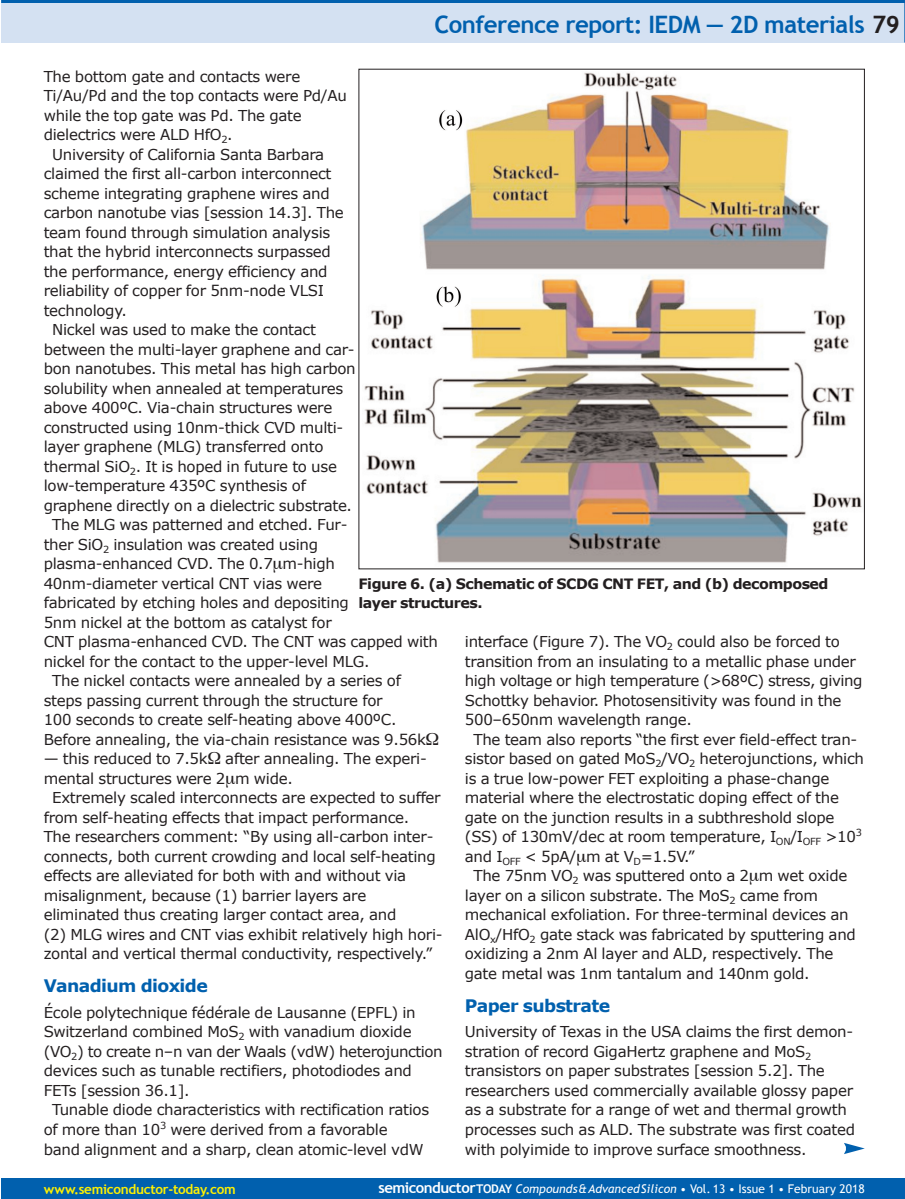
<style>
.page{position:relative;width:905px;height:1199px;background:#fff}
.page>*{position:absolute;margin:0;border:0;box-sizing:border-box;transform-origin:0 0}
.t1{font:700 24px "Trebuchet MS";letter-spacing:-.02em;color:#0160ae}
.t2{font:700 17.25px "Verdana";letter-spacing:-.035em;color:#0160ae}
.t3{font:15px/19.5px "Verdana";letter-spacing:-.02em;color:#231f20}
.t4{font:700 14.25px/19.5px "Verdana";letter-spacing:-.035em;color:#231f20}
.t5{font:700 13.5px "Trebuchet MS";letter-spacing:-.02em;color:#fff101}
.t6{font:12px "Trebuchet MS";letter-spacing:.005em;color:#fff}
.s1{color:#231f20}
.s2{font-weight:700;font-size:15px}
.s3{font-weight:700}
.s4{font-style:italic}
</style>
<div class="page">
<div style="left:1px;top:0;width:903px;height:43px;background:#d4e1f2"></div>
<hr style="left:904px;top:0;width:1px;height:43px;background:#0160ae">
<hr style="left:1px;top:0;width:903px;height:3px;background:#0160ae">
<div style="left:1px;top:1178px;width:903px;height:20px;background:#0160ae"></div>
<img style="left:364px;top:72px;width:498px;height:491px">
<svg style="left:844px;top:1143px;width:20px;height:11px"></svg>
<p class="t1" style="left:434px;top:10px;width:467px">Conference report: IEDM — 2D materials <span class="s1">79</span></p>
<p class="t3" style="left:44px;top:66px;width:258px">The bottom gate and contacts were</p>
<p class="t3" style="left:44px;top:85px;width:305px">Ti/Au/Pd and the top contacts were Pd/Au</p>
<p class="t3" style="left:44px;top:105px;width:259px">while the top gate was Pd. The gate</p>
<p class="t3" style="left:44px;top:124px;width:190px">dielectrics were ALD HfO<sub>2</sub>.</p>
<p class="t3" style="left:52px;top:144px;width:273px">University of California Santa Barbara</p>
<p class="t3" style="left:44px;top:163px;width:289px">claimed the first all-carbon interconnect</p>
<p class="t3" style="left:44px;top:183px;width:287px">scheme integrating graphene wires and</p>
<p class="t3" style="left:44px;top:202px;width:301px">carbon nanotube vias [session 14.3]. The</p>
<p class="t3" style="left:44px;top:222px;width:288px">team found through simulation analysis</p>
<p class="t3" style="left:44px;top:241px;width:289px">that the hybrid interconnects surpassed</p>
<p class="t3" style="left:44px;top:261px;width:285px">the performance, energy efficiency and</p>
<p class="t3" style="left:44px;top:280px;width:282px">reliability of copper for 5nm-node VLSI</p>
<p class="t3" style="left:44px;top:300px;width:85px">technology.</p>
<p class="t3" style="left:52px;top:319px;width:265px">Nickel was used to make the contact</p>
<p class="t3" style="left:44px;top:339px;width:312px">between the multi-layer graphene and car-</p>
<p class="t3" style="left:44px;top:358px;width:313px">bon nanotubes. This metal has high carbon</p>
<p class="t3" style="left:44px;top:378px;width:301px">solubility when annealed at temperatures</p>
<p class="t3" style="left:44px;top:397px;width:290px">above 400ºC. Via-chain structures were</p>
<p class="t3" style="left:44px;top:417px;width:301px">constructed using 10nm-thick CVD multi-</p>
<p class="t3" style="left:44px;top:436px;width:281px">layer graphene (MLG) transferred onto</p>
<p class="t3" style="left:44px;top:456px;width:295px">thermal SiO<sub>2</sub>. It is hoped in future to use</p>
<p class="t3" style="left:44px;top:475px;width:264px">low-temperature 435ºC synthesis of</p>
<p class="t3" style="left:44px;top:495px;width:310px">graphene directly on a dielectric substrate.</p>
<p class="t3" style="left:52px;top:514px;width:297px">The MLG was patterned and etched. Fur-</p>
<p class="t3" style="left:44px;top:534px;width:276px">ther SiO<sub>2</sub> insulation was created using</p>
<p class="t3" style="left:44px;top:553px;width:293px">plasma-enhanced CVD. The 0.7 m-high</p>
<p class="t3" style="left:44px;top:573px;width:280px">40nm-diameter vertical CNT vias were</p>
<p class="t3" style="left:44px;top:592px;width:307px">fabricated by etching holes and depositing</p>
<p class="t3" style="left:44px;top:612px;width:289px">5nm nickel at the bottom as catalyst for</p>
<p class="t3" style="left:44px;top:631px;width:396px">CNT plasma-enhanced CVD. The CNT was capped with</p>
<p class="t3" style="left:44px;top:651px;width:327px">nickel for the contact to the upper-level MLG.</p>
<p class="t3" style="left:52px;top:670px;width:350px">The nickel contacts were annealed by a series of</p>
<p class="t3" style="left:44px;top:690px;width:340px">steps passing current through the structure for</p>
<p class="t3" style="left:44px;top:709px;width:354px">100 seconds to create self-heating above 400ºC.</p>
<p class="t3" style="left:44px;top:729px;width:384px">Before annealing, the via-chain resistance was 9.56k</p>
<p class="t3" style="left:44px;top:748px;width:384px">— this reduced to 7.5k after annealing. The experi-</p>
<p class="t3" style="left:44px;top:768px;width:250px">mental structures were 2 m wide.</p>
<p class="t3" style="left:52px;top:787px;width:390px">Extremely scaled interconnects are expected to suffer</p>
<p class="t3" style="left:44px;top:807px;width:367px">from self-heating effects that impact performance.</p>
<p class="t3" style="left:44px;top:826px;width:391px">The researchers comment: “By using all-carbon inter-</p>
<p class="t3" style="left:44px;top:846px;width:393px">connects, both current crowding and local self-heating</p>
<p class="t3" style="left:44px;top:865px;width:364px">effects are alleviated for both with and without via</p>
<p class="t3" style="left:44px;top:885px;width:324px">misalignment, because (1) barrier layers are</p>
<p class="t3" style="left:44px;top:904px;width:354px">eliminated thus creating larger contact area, and</p>
<p class="t3" style="left:44px;top:924px;width:400px">(2) MLG wires and CNT vias exhibit relatively high hori-</p>
<p class="t3" style="left:44px;top:943px;width:390px">zontal and vertical thermal conductivity, respectively.”</p>
<p class="t2" style="left:44px;top:974px;width:166px">Vanadium dioxide</p>
<p class="t3" style="left:44px;top:1002px;width:373px">École polytechnique fédérale de Lausanne (EPFL) in</p>
<p class="t3" style="left:44px;top:1021px;width:369px">Switzerland combined MoS<sub>2</sub> with vanadium dioxide</p>
<p class="t3" style="left:44px;top:1041px;width:400px">(VO<sub>2</sub>) to create n–n van der Waals (vdW) heterojunction</p>
<p class="t3" style="left:44px;top:1060px;width:370px">devices such as tunable rectifiers, photodiodes and</p>
<p class="t3" style="left:44px;top:1080px;width:147px">FETs [session 36.1].</p>
<p class="t3" style="left:52px;top:1099px;width:378px">Tunable diode characteristics with rectification ratios</p>
<p class="t3" style="left:44px;top:1119px;width:345px">of more than 10<sup>3</sup> were derived from a favorable</p>
<p class="t3" style="left:44px;top:1138px;width:381px">band alignment and a sharp, clean atomic-level vdW</p>
<p class="t4" style="left:358px;top:573px;width:471px">Figure 6. (a) Schematic of SCDG CNT FET, and (b) decomposed layer structures.</p>
<p class="t3" style="left:465px;top:631px;width:376px">interface (Figure 7). The VO<sub>2</sub> could also be forced to</p>
<p class="t3" style="left:465px;top:651px;width:392px">transition from an insulating to a metallic phase under</p>
<p class="t3" style="left:465px;top:670px;width:399px">high voltage or high temperature (&gt;68ºC) stress, giving</p>
<p class="t3" style="left:465px;top:690px;width:378px">Schottky behavior. Photosensitivity was found in the</p>
<p class="t3" style="left:465px;top:709px;width:229px">500–650nm wavelength range.</p>
<p class="t3" style="left:473px;top:729px;width:385px">The team also reports “the first ever field-effect tran-</p>
<p class="t3" style="left:465px;top:748px;width:400px">sistor based on gated MoS<sub>2</sub>/VO<sub>2</sub> heterojunctions, which</p>
<p class="t3" style="left:465px;top:768px;width:366px">is a true low-power FET exploiting a phase-change</p>
<p class="t3" style="left:465px;top:787px;width:375px">material where the electrostatic doping effect of the</p>
<p class="t3" style="left:465px;top:807px;width:371px">gate on the junction results in a subthreshold slope</p>
<p class="t3" style="left:465px;top:826px;width:398px">(SS) of 130mV/dec at room temperature, I<sub>ON</sub>/I<sub>OFF</sub> &gt;10<sup>3</sup></p>
<p class="t3" style="left:465px;top:846px;width:231px">and I<sub>OFF</sub> &lt; 5pA/ m at V<sub>D</sub>=1.5V.”</p>
<p class="t3" style="left:473px;top:865px;width:375px">The 75nm VO<sub>2</sub> was sputtered onto a 2 m wet oxide</p>
<p class="t3" style="left:465px;top:885px;width:354px">layer on a silicon substrate. The MoS<sub>2</sub> came from</p>
<p class="t3" style="left:465px;top:904px;width:385px">mechanical exfoliation. For three-terminal devices an</p>
<p class="t3" style="left:465px;top:924px;width:392px">AlO<sub>x</sub>/HfO<sub>2</sub> gate stack was fabricated by sputtering and</p>
<p class="t3" style="left:465px;top:943px;width:370px">oxidizing a 2nm Al layer and ALD, respectively. The</p>
<p class="t3" style="left:465px;top:963px;width:346px">gate metal was 1nm tantalum and 140nm gold.</p>
<p class="t2" style="left:465px;top:994px;width:147px">Paper substrate</p>
<p class="t3" style="left:465px;top:1021px;width:392px">University of Texas in the USA claims the first demon&shy;stration of record GigaHertz graphene and MoS<sub>2 </sub>transistors on paper substrates [session 5.2]. The researchers used commercially available glossy paper as a substrate for a range of wet and thermal growth processes such as ALD. The substrate was first coated with polyimide to improve surface smoothness.</p>
<p class="t5" style="left:44px;top:1180px;width:194px">www.semiconductor-today.com</p>
<p class="t6" style="left:378px;top:1181px;width:488px"><span class="s2">semiconductor</span><span class="s3">TODAY</span> <span class="s4">Compounds&amp;AdvancedSilicon</span> • Vol. 13 • Issue 1 • February 2018</p>
</div>
